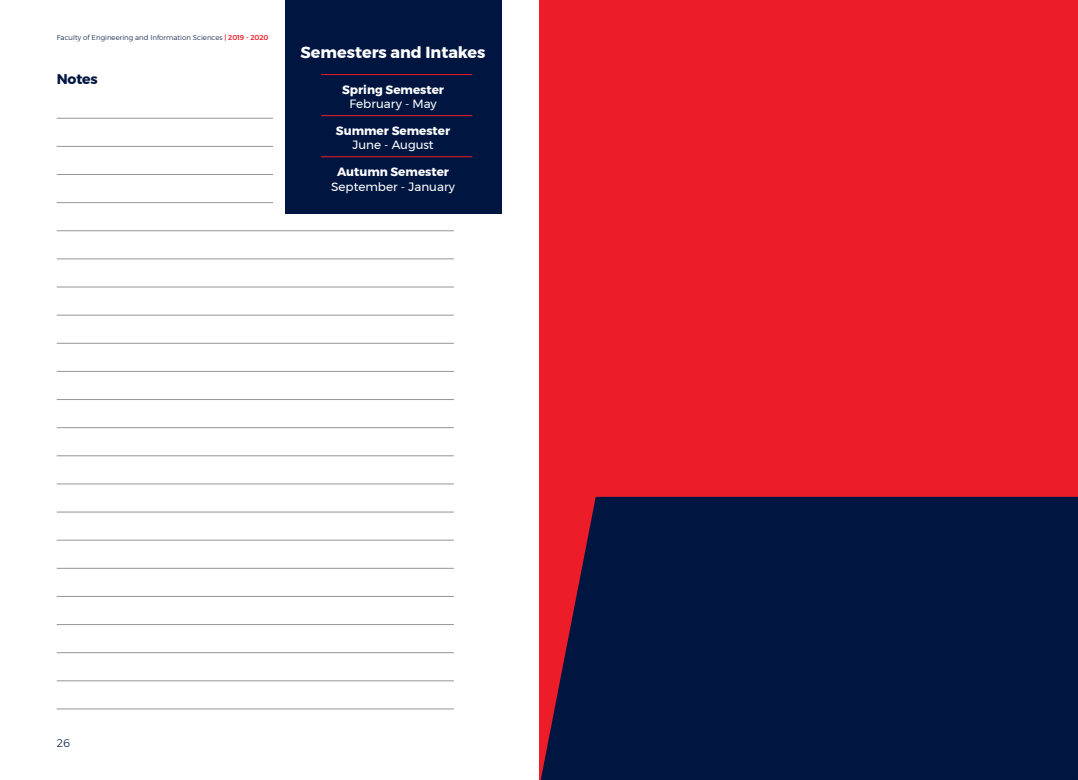
<style>
.page{position:relative;width:1078px;height:780px;background:#fff}
.page>*{position:absolute;margin:0;border:0;box-sizing:border-box;transform-origin:0 0}
.t1{font:700 16px "Montserrat";color:#fff}
.t2{font:700 14px "Montserrat";letter-spacing:-.01em;color:#001641}
.t3{font:700 12px "Montserrat";color:#fff}
.t4{font:12px "Montserrat";color:#fff}
.t5{font:300 11px "Montserrat";color:#001641}
.t6{font:300 7px "Montserrat";color:#001641}
.s1{font-weight:500;color:#ed1c29}
</style>
<div class="page">
<div style="left:539px;top:0;width:538px;height:780px;background:#ed1c29"></div>
<div style="left:285px;top:0;width:216px;height:213px;background:#001641"></div>
<hr style="left:321px;top:115px;width:151px;height:1px;background:#ed1c29">
<hr style="left:321px;top:74px;width:151px;height:1px;background:#ed1c29">
<hr style="left:321px;top:156px;width:151px;height:1px;background:#ed1c29">
<hr style="left:57px;top:118px;width:216px;height:1px;background:#939598">
<hr style="left:57px;top:343px;width:397px;height:1px;background:#939598">
<hr style="left:57px;top:568px;width:397px;height:1px;background:#939598">
<hr style="left:57px;top:230px;width:397px;height:1px;background:#939598">
<hr style="left:57px;top:455px;width:397px;height:1px;background:#939598">
<hr style="left:57px;top:680px;width:397px;height:1px;background:#939598">
<hr style="left:57px;top:174px;width:216px;height:1px;background:#939598">
<hr style="left:57px;top:399px;width:397px;height:1px;background:#939598">
<hr style="left:57px;top:624px;width:397px;height:1px;background:#939598">
<hr style="left:57px;top:287px;width:397px;height:1px;background:#939598">
<hr style="left:57px;top:512px;width:397px;height:1px;background:#939598">
<hr style="left:57px;top:146px;width:216px;height:1px;background:#939598">
<hr style="left:57px;top:371px;width:397px;height:1px;background:#939598">
<hr style="left:57px;top:596px;width:397px;height:1px;background:#939598">
<hr style="left:57px;top:259px;width:397px;height:1px;background:#939598">
<hr style="left:57px;top:483px;width:397px;height:1px;background:#939598">
<hr style="left:57px;top:708px;width:397px;height:1px;background:#939598">
<hr style="left:57px;top:202px;width:216px;height:1px;background:#939598">
<hr style="left:57px;top:427px;width:397px;height:1px;background:#939598">
<hr style="left:57px;top:652px;width:397px;height:1px;background:#939598">
<hr style="left:57px;top:315px;width:397px;height:1px;background:#939598">
<hr style="left:57px;top:540px;width:397px;height:1px;background:#939598">
<div style="left:540px;top:497px;width:537px;height:283px;background:#001641"></div>
<p class="t6" style="left:57px;top:32px;width:213px">Faculty of Engineering and Information Sciences <span class="s1">| 2019 - 2020</span></p>
<h2 class="t2" style="left:57px;top:68px;width:43px">Notes</h2>
<h1 class="t1" style="left:300px;top:40px;width:186px">Semesters and Intakes</h1>
<h3 class="t3" style="left:342px;top:80px;width:103px">Spring Semester</h3>
<h3 class="t4" style="left:349px;top:95px;width:89px">February - May</h3>
<h3 class="t3" style="left:336px;top:121px;width:116px">Summer Semester</h3>
<h3 class="t4" style="left:352px;top:135px;width:83px">June - August</h3>
<h3 class="t3" style="left:337px;top:162px;width:113px">Autumn Semester</h3>
<h3 class="t4" style="left:331px;top:177px;width:125px">September - January</h3>
<h3 class="t5" style="left:57px;top:735px;width:15px">26</h3>
</div>
